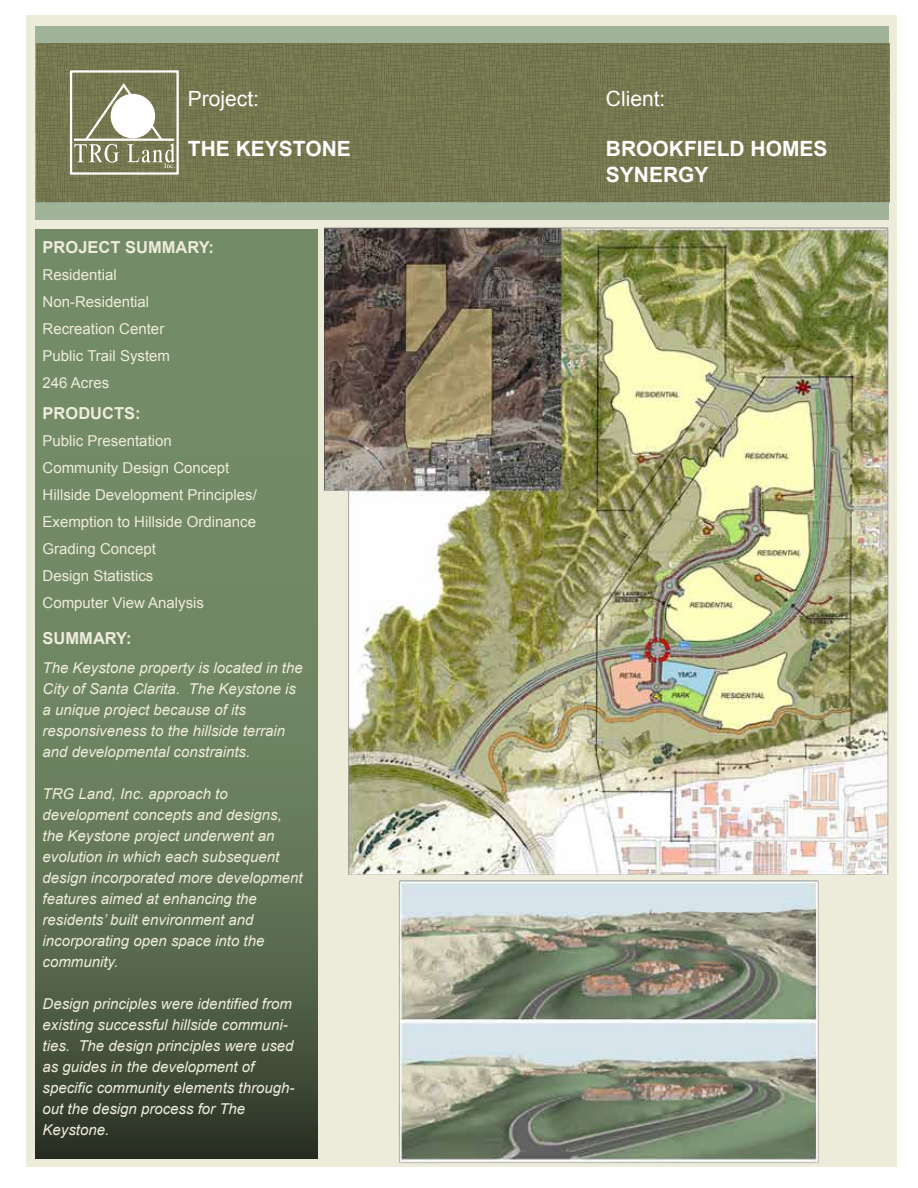
<style>
.page{position:relative;width:918px;height:1188px;background:#fff}
.page>*{position:absolute;margin:0;border:0;box-sizing:border-box;transform-origin:0 0}
.t1{font:700 21px/25.2px "Arial";color:#fff}
.t2{font:21px "Arial";color:#fff}
.t3{font:700 16.5px "Arial";color:#eeecdb}
.t4{font:italic 15px/21px "Arial";color:#eeecdb}
.t5{font:15px/27px "Arial";color:#eeecdb}
</style>
<div class="page">
<img style="left:26px;top:15px;width:871px;height:1150px">
<h1 class="t2" style="left:188px;top:85px;width:73px">Project:</h1>
<h1 class="t1" style="left:188px;top:137px;width:164px">THE KEYSTONE</h1>
<p class="t3" style="left:43px;top:237px;width:173px">PROJECT SUMMARY:</p>
<p class="t5" style="left:43px;top:262px;width:129px">Residential<br>Non-Residential<br>Recreation Center<br>Public Trail System<br>246 Acres</p>
<p class="t3" style="left:43px;top:402px;width:100px">PRODUCTS:</p>
<p class="t5" style="left:43px;top:427px;width:216px">Public Presentation<br>Community Design Concept<br>Hillside Development Principles/<br>Exemption to Hillside Ordinance<br>Grading Concept<br>Design Statistics<br>Computer View Analysis</p>
<p class="t3" style="left:43px;top:628px;width:90px">SUMMARY:</p>
<p class="t4" style="left:43px;top:658px;width:262px">The Keystone property is located in the City of Santa Clarita. The Keystone is a unique project because of its responsiveness to the hillside terrain and developmental constraints.</p>
<p class="t4" style="left:43px;top:784px;width:262px">TRG Land, Inc. approach to development concepts and designs, the Keystone project underwent an evolution in which each subsequent design incorporated more development features aimed at enhancing the residents’ built environment and incorporating open space into the community.</p>
<p class="t4" style="left:43px;top:994px;width:253px">Design principles were identified from existing successful hillside communi&shy;ties. The design principles were used as guides in the development of specific community elements through&shy;out the design process for The<br>Keystone.</p>
<h1 class="t2" style="left:606px;top:85px;width:61px">Client:</h1>
<h1 class="t1" style="left:606px;top:137px;width:223px">BROOKFIELD HOMES<br>SYNERGY</h1>
</div>
